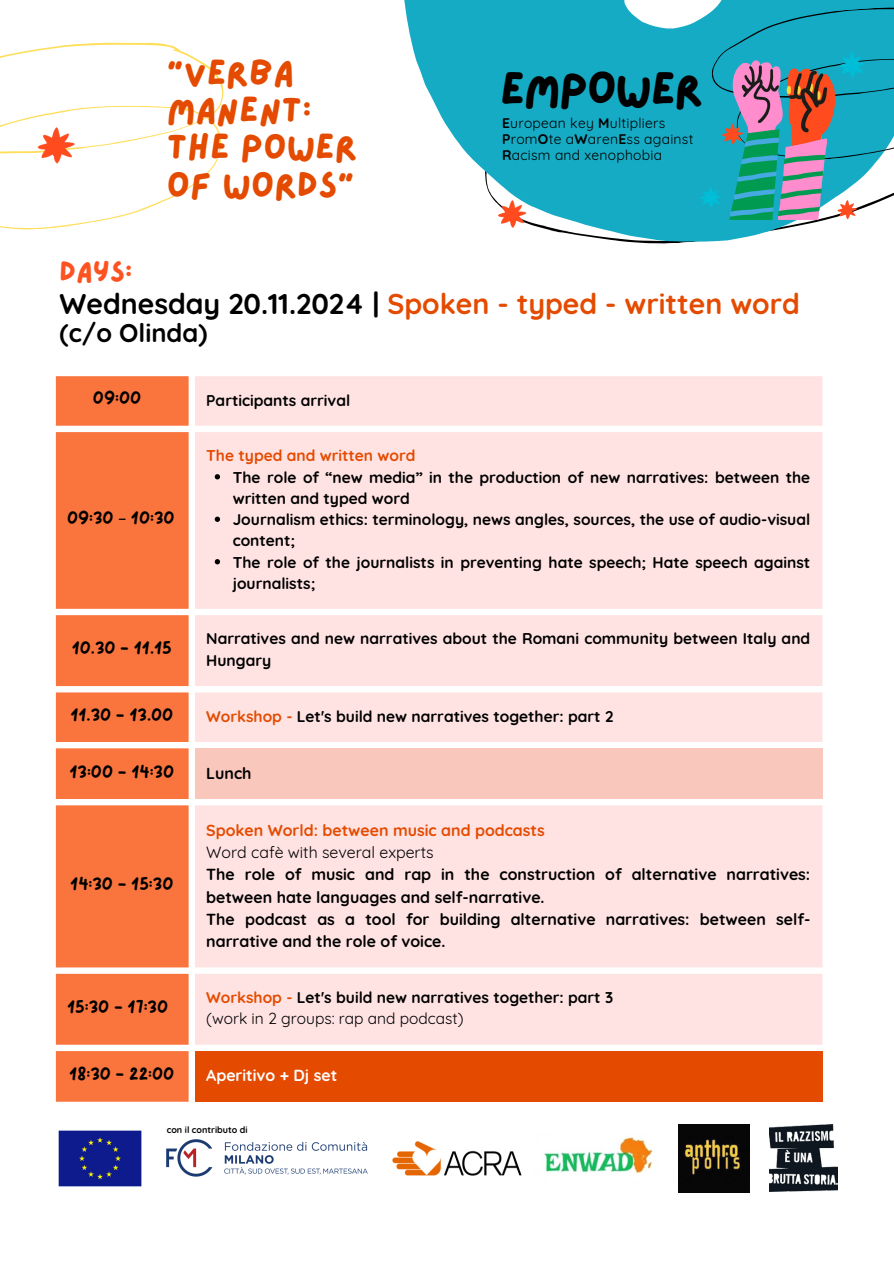
<style>
.page{position:relative;width:894px;height:1264px;background:#fff}
.page>*{position:absolute;margin:0;border:0;box-sizing:border-box;transform-origin:0 0}
.t1{font:46.05px "Lazydog";letter-spacing:-.03em;color:#000}
.t2{font:36px/37.3px "Lazydog";color:#e44b00}
.t3{font:700 28.5px "Quicksand";color:#e44b00}
.t4{font:28.5px "Lazydog";color:#fe5320}
.t5{font:700 25.5px "Quicksand";color:#000}
.t6{font:700 15.9px/22.4px "Quicksand";color:#000}
.t7{font:700 15.9px "Quicksand";color:#e44b00}
.t8{font:15.9px "Quicksand";color:#000}
.t9{font:700 15.9px "Quicksand";color:#fff}
.t10{font:700 15.6px/21.3px "Quicksand";color:#000}
.t11{font:15.6px "Lazydog";color:#000}
.t12{font:15.6px "Quicksand";color:#000}
.t13{font:700 15.6px "Quicksand";color:#e44b00}
.t14{font:13.95px/16.2px "Quicksand";letter-spacing:.02em;color:#000}
.t15{font:700 9px "Quicksand";color:#000}
.s1{font-weight:700}
.s2{color:#000}
.s3{font-family:"Noto Sans Gurmukhi"}
.s4{color:#e44b00}
</style>
<div class="page">
<svg style="left:0;top:42px;width:224px;height:188px"></svg>
<img style="left:31px;top:122px;width:50px;height:42px">
<svg style="left:404px;top:0;width:489px;height:241px;fill:#16abc4"></svg>
<svg style="left:707px;top:1px;width:186px;height:166px;background:#1ca9c1"></svg>
<img style="left:700px;top:53px;width:164px;height:166px">
<img style="left:492px;top:196px;width:38px;height:32px">
<svg style="left:56px;top:376px;width:132px;height:725px;background:#fa7c49"></svg>
<div style="left:195px;top:376px;width:627px;height:668px;background:#ffe3e3"></div>
<div style="left:195px;top:748px;width:627px;height:51px;background:#fac7bc"></div>
<div style="left:195px;top:1051px;width:627px;height:50px;background:#e44b00"></div>
<svg style="left:215px;top:474px;width:5px;height:5px"></svg>
<svg style="left:215px;top:516px;width:5px;height:6px"></svg>
<svg style="left:215px;top:559px;width:5px;height:5px"></svg>
<img style="left:58px;top:1130px;width:84px;height:57px">
<img style="left:166px;top:1139px;width:202px;height:38px">
<img style="left:392px;top:1141px;width:130px;height:35px">
<img style="left:769px;top:1124px;width:68px;height:67px">
<img style="left:543px;top:1137px;width:110px;height:37px">
<img style="left:678px;top:1124px;width:71px;height:68px">
<p class="t2" style="left:167px;top:55px;width:192px">“VERBA<br>MANENT:<br>THE POWER<br>OF WORDS”</p>
<p class="t1" style="left:500px;top:66px;width:205px">EMPOWER</p>
<p class="t14" style="left:502px;top:114px;width:193px"><span class="s1">E</span>uropean key <span class="s1">M</span>ultipliers<br><span class="s1">P</span>rom<span class="s1">O</span>te a<span class="s1">W</span>aren<span class="s1">E</span>ss against<br><span class="s1">R</span>acism and xenophobia</p>
<p class="t4" style="left:60px;top:258px;width:74px">DAYS:</p>
<p class="t3" style="left:60px;top:285px;width:741px"><span class="s2">Wednesday 20.11.2024 |</span> Spoken - typed - written word</p>
<p class="t5" style="left:60px;top:316px;width:149px">(c/o Olinda)</p>
<p class="t11" style="left:93px;top:391px;width:50px">09:00</p>
<p class="t10" style="left:206px;top:389px;width:145px">Participants arrival</p>
<p class="t11" style="left:67px;top:511px;width:109px">09:30 <span class="s3">–</span> 10:30</p>
<p class="t13" style="left:206px;top:446px;width:211px">The typed and written word</p>
<p class="t10" style="left:233px;top:466px;width:579px">The role of “new media” in the production of new narratives: between the written and typed word</p>
<p class="t10" style="left:233px;top:508px;width:579px">Journalism ethics: terminology, news angles, sources, the use of audio-visual content;</p>
<p class="t10" style="left:233px;top:551px;width:579px">The role of the journalists in preventing hate speech; Hate speech against journalists;</p>
<p class="t11" style="left:72px;top:640px;width:102px">10.30 - 11.15</p>
<p class="t10" style="left:206px;top:628px;width:605px">Narratives and new narratives about the Romani community between Italy and<br>Hungary</p>
<p class="t11" style="left:70px;top:707px;width:104px">11.30 - 13.00</p>
<p class="t10" style="left:206px;top:705px;width:408px"><span class="s4">Workshop -</span> Let's build new narratives together: part 2</p>
<p class="t11" style="left:69px;top:764px;width:106px">13:00 - 14:30</p>
<p class="t6" style="left:206px;top:761px;width:47px">Lunch</p>
<p class="t11" style="left:70px;top:876px;width:105px">14:30 - 15:30</p>
<p class="t7" style="left:206px;top:819px;width:340px">Spoken World: between music and podcasts</p>
<p class="t8" style="left:206px;top:842px;width:229px">Word cafè with several experts</p>
<p class="t6" style="left:206px;top:863px;width:605px">The role of music and rap in the construction of alternative narratives: between hate languages and self-narrative.</p>
<p class="t6" style="left:206px;top:907px;width:605px">The podcast as a tool for building alternative narratives: between self&shy;narrative and the role of voice.</p>
<p class="t11" style="left:67px;top:999px;width:102px">15:30 - 17:30</p>
<p class="t10" style="left:206px;top:986px;width:408px"><span class="s4">Workshop -</span> Let's build new narratives together: part 3</p>
<p class="t12" style="left:206px;top:1008px;width:259px">(work in 2 groups: rap and podcast)</p>
<p class="t11" style="left:69px;top:1067px;width:106px">18:30 - 22:00</p>
<p class="t9" style="left:206px;top:1065px;width:132px">Aperitivo + Dj set</p>
<p class="t15" style="left:167px;top:1123px;width:82px">con il contributo di</p>
</div>
